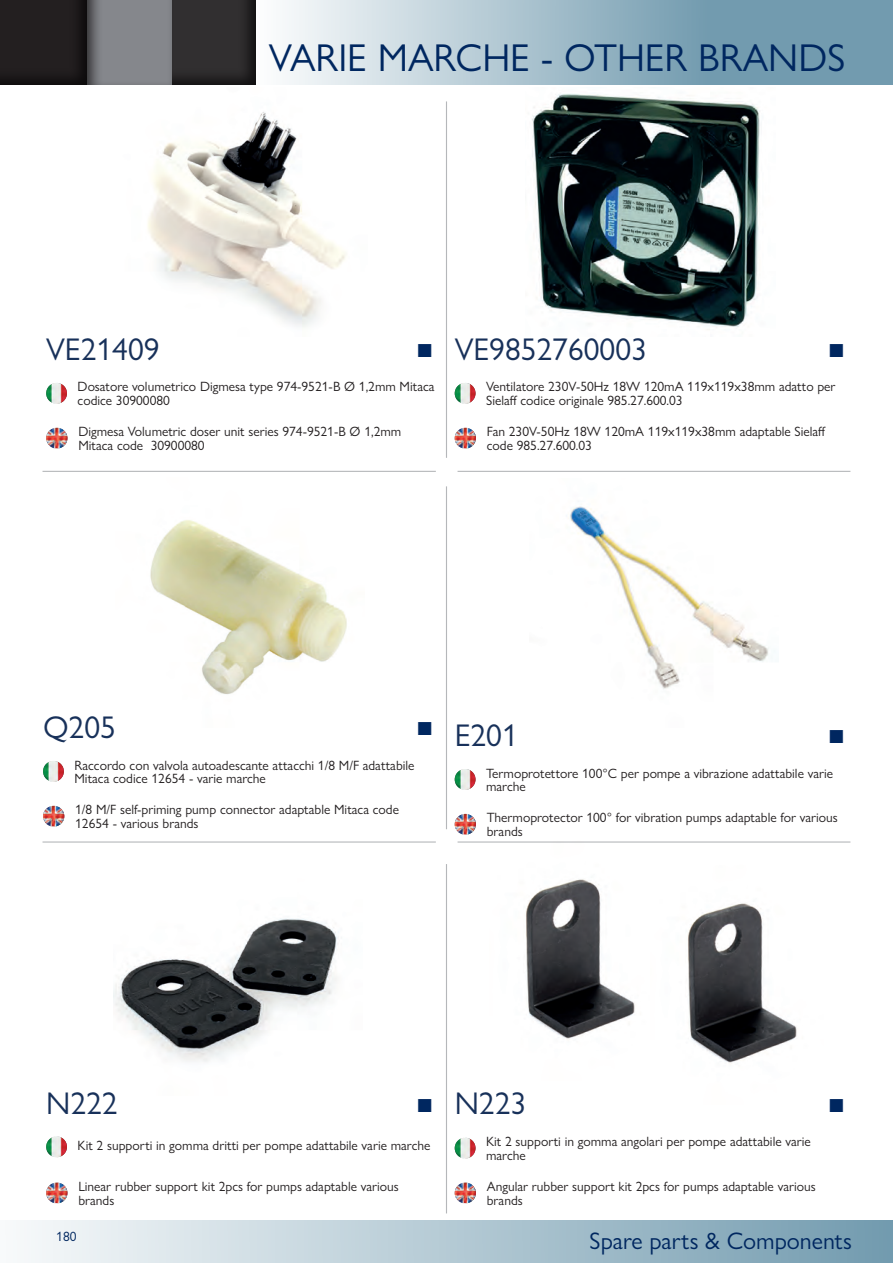
<style>
.page{position:relative;width:893px;height:1263px;background:#fff}
.page>*{position:absolute;margin:0;border:0;box-sizing:border-box;transform-origin:0 0}
.t1{font:39px "Gill Sans Nova";color:#002760}
.t2{font:31.5px "Gill Sans Nova";color:#18315a}
.t3{font:24px "Gill Sans Nova";color:#002760}
.t4{font:13.5px/13.5px "Gill Sans Nova";color:#231f20}
.t5{font:13.5px "Gill Sans Nova";color:#002760}
</style>
<div class="page">
<svg style="left:287px;top:0;width:606px;height:85px;background:#9fbbc8"></svg>
<div style="left:169px;top:0;width:88px;height:86px;background:#231f20;opacity:.75"></div>
<div style="left:84px;top:0;width:88px;height:87px;background:#231f20;opacity:.75"></div>
<div style="left:0;top:0;width:88px;height:86px;background:#231f20"></div>
<div style="left:0;top:1220px;width:893px;height:43px;background:linear-gradient(to right,#f8fafb,#729baf)"></div>
<img style="left:148px;top:112px;width:198px;height:215px">
<img style="left:150px;top:520px;width:197px;height:174px">
<img style="left:532px;top:94px;width:228px;height:234px">
<img style="left:570px;top:506px;width:199px;height:183px">
<img style="left:114px;top:918px;width:225px;height:144px">
<img style="left:489px;top:842px;width:173px;height:197px">
<img style="left:651px;top:855px;width:146px;height:208px">
<img style="left:46px;top:428px;width:21px;height:20px">
<img style="left:455px;top:428px;width:21px;height:20px">
<img style="left:455px;top:814px;width:21px;height:20px">
<img style="left:46px;top:1182px;width:21px;height:21px">
<img style="left:455px;top:1182px;width:21px;height:21px">
<img style="left:43px;top:806px;width:21px;height:20px">
<img style="left:46px;top:383px;width:21px;height:21px;border-radius:10px">
<img style="left:455px;top:383px;width:20px;height:21px;border-radius:10px">
<img style="left:455px;top:769px;width:20px;height:21px;border-radius:10px">
<img style="left:46px;top:1136px;width:21px;height:21px;border-radius:10px">
<img style="left:455px;top:1138px;width:20px;height:20px;border-radius:10px">
<img style="left:43px;top:761px;width:21px;height:21px;border-radius:10px">
<hr style="left:446px;top:101px;width:1px;height:357px;background:#85888d">
<hr style="left:458px;top:471px;width:392px;height:1px;background:#85888d">
<hr style="left:43px;top:471px;width:393px;height:1px;background:#85888d">
<hr style="left:458px;top:841px;width:392px;height:1px;background:#85888d">
<hr style="left:43px;top:841px;width:393px;height:1px;background:#85888d">
<hr style="left:446px;top:486px;width:1px;height:343px;background:#85888d">
<hr style="left:446px;top:864px;width:1px;height:349px;background:#85888d">
<h1 class="t1" style="left:269px;top:34px;width:578px">VARIE MARCHE - OTHER BRANDS</h1>
<h2 class="t2" style="left:46px;top:330px;width:115px">VE21409</h2>
<h2 class="t2" style="left:455px;top:330px;width:194px">VE9852760003</h2>
<p class="t4" style="left:78px;top:380px;width:358px">Dosatore volumetrico Digmesa type 974-9521-B Ø 1,2mm Mitaca codice 30900080</p>
<p class="t4" style="left:486px;top:380px;width:351px">Ventilatore 230V-50Hz 18W 120mA 119x119x38mm adatto per<br>Sielaff codice originale 985.27.600.03</p>
<p class="t4" style="left:78px;top:425px;width:324px">Digmesa Volumetric doser unit series 974-9521-B Ø 1,2mm<br>Mitaca code 30900080</p>
<p class="t4" style="left:487px;top:425px;width:340px">Fan 230V-50Hz 18W 120mA 119x119x38mm adaptable Sielaff code 985.27.600.03</p>
<h2 class="t2" style="left:43px;top:708px;width:74px">Q205</h2>
<p class="t4" style="left:74px;top:758px;width:342px">Raccordo con valvola autoadescante attacchi 1/8 M/F adattabile<br>Mitaca codice 12654 - varie marche</p>
<p class="t4" style="left:75px;top:803px;width:325px">1/8 M/F self-priming pump connector adaptable Mitaca code<br>12654 - various brands</p>
<h2 class="t2" style="left:455px;top:716px;width:65px">E201</h2>
<p class="t4" style="left:486px;top:766px;width:348px">Termoprotettore 100°C per pompe a vibrazione adattabile varie marche</p>
<p class="t4" style="left:487px;top:811px;width:353px">Thermoprotector 100° for vibration pumps adaptable for various brands</p>
<h2 class="t2" style="left:46px;top:1084px;width:73px">N222</h2>
<h2 class="t2" style="left:455px;top:1084px;width:73px">N223</h2>
<p class="t4" style="left:78px;top:1139px;width:354px">Kit 2 supporti in gomma dritti per pompe adattabile varie marche</p>
<p class="t4" style="left:486px;top:1135px;width:326px">Kit 2 supporti in gomma angolari per pompe adattabile varie marche</p>
<p class="t4" style="left:78px;top:1180px;width:322px">Linear rubber support kit 2pcs for pumps adaptable various brands</p>
<p class="t4" style="left:487px;top:1180px;width:330px">Angular rubber support kit 2pcs for pumps adaptable various brands</p>
<p class="t5" style="left:56px;top:1228px;width:22px">180</p>
<h3 class="t3" style="left:590px;top:1226px;width:264px">Spare parts &amp; Components</h3>
</div>
